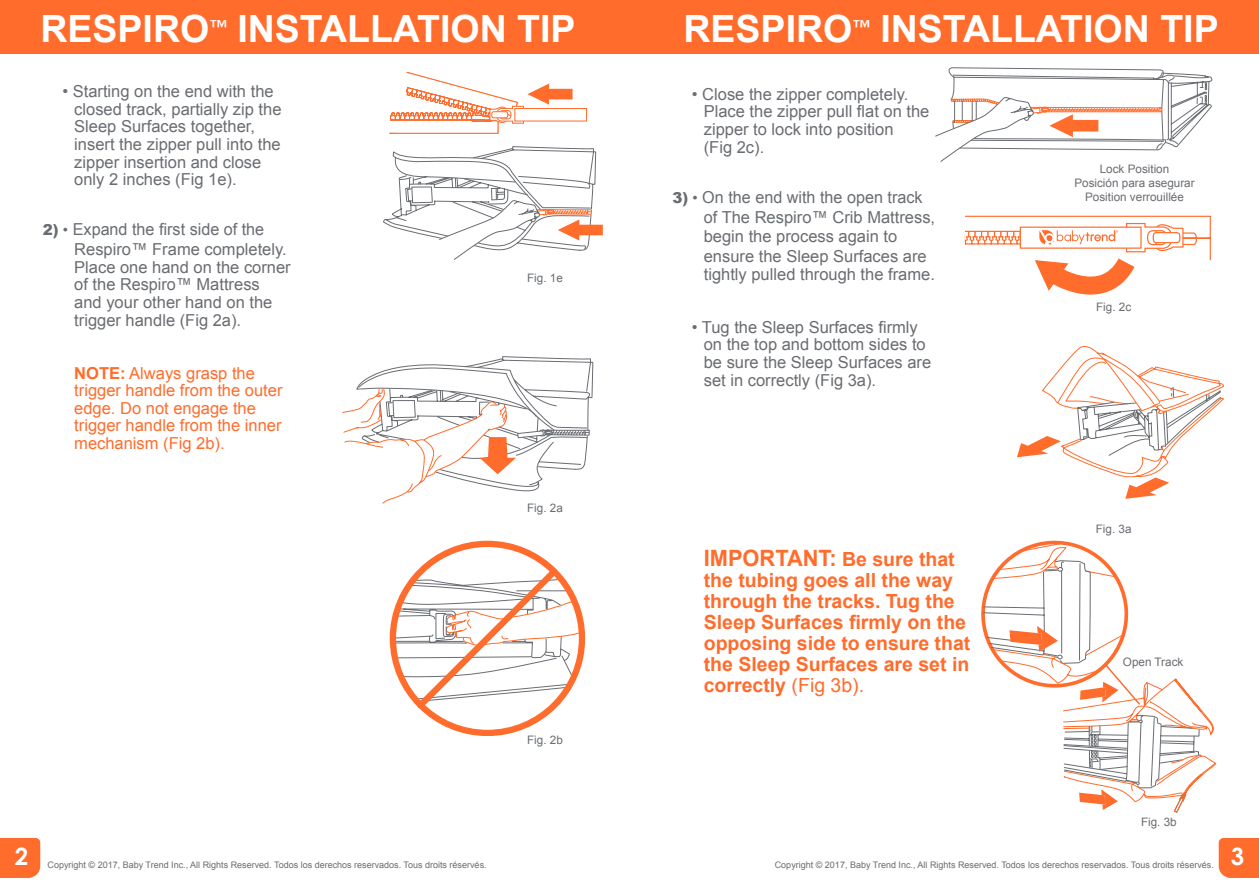
<style>
.page{position:relative;width:1259px;height:893px;background:#fff}
.page>*{position:absolute;margin:0;border:0;box-sizing:border-box;transform-origin:0 0}
.t1{font:700 37.5px "Arial";color:#fff}
.t2{font:700 24px "Century Gothic";color:#fff}
.t3{font:700 22.5px "Arial";color:#ff6c2c}
.t4{font:700 19.5px/21px "Arial";color:#ff6c2c}
.t5{font:16.5px/17.5px "Arial";color:#696c71}
.t6{font:16.5px/17.5px "Arial";color:#ff6c2c}
.t7{font:11.7px/14.1px "Arial";color:#696c71;text-align:center}
.t8{font:9px "Arial";color:#696c71}
.s1{font-weight:900;font-size:15px}
.s2{font-size:15px}
.s3{font-weight:700}
.s4{font-size:19.5px}
.s5{font-weight:400}
</style>
<div class="page">
<div style="left:0;top:838px;width:40px;height:40px;background:#ff6c2c"></div>
<div style="left:1218px;top:838px;width:41px;height:40px;background:#ff6c2c"></div>
<div style="left:0;top:0;width:629px;height:54px;background:#ff6c2c"></div>
<div style="left:629px;top:0;width:630px;height:54px;background:#ff6c2c"></div>
<div style="left:514px;top:108px;width:73px;height:13px;border:1px solid #ff6c2c"></div>
<svg style="left:389px;top:71px;width:183px;height:63px"></svg>
<svg style="left:383px;top:146px;width:220px;height:114px"></svg>
<svg style="left:342px;top:356px;width:251px;height:148px"></svg>
<svg style="left:390px;top:541px;width:194px;height:194px"></svg>
<svg style="left:965px;top:215px;width:246px;height:80px"></svg>
<svg style="left:935px;top:67px;width:278px;height:95px"></svg>
<svg style="left:1017px;top:345px;width:207px;height:154px"></svg>
<svg style="left:981px;top:540px;width:235px;height:273px"></svg>
<h1 class="t1" style="left:40px;top:7px;width:536px">RESPIRO<sup>™</sup> INSTALLATION TIP</h1>
<h1 class="t1" style="left:683px;top:7px;width:536px">RESPIRO<sup>™</sup> INSTALLATION TIP</h1>
<p class="t5" style="left:74px;top:83px;width:209px;text-indent:-12px">• Starting on the end with the closed track, partially zip the<br>Sleep Surfaces together, insert the zipper pull into the zipper insertion and close only 2 inches (Fig 1e).</p>
<p class="t5" style="left:74px;top:220px;width:214px;line-height:19.8px;text-indent:-31px"><span class="s1">2)</span> <span class="s2">•</span> Expand the first side of the<br>Respiro™ Frame completely.</p>
<p class="t5" style="left:74px;top:258px;width:218px">Place one hand on the corner of the Respiro™ Mattress and your other hand on the trigger handle (Fig 2a).</p>
<p class="t6" style="left:74px;top:364px;width:210px"><span class="s3">NOTE:</span> Always grasp the trigger handle from the outer edge. Do not engage the trigger handle from the inner mechanism (Fig 2b).</p>
<p class="t7" style="left:527px;top:271px;width:37px">Fig. 1e</p>
<p class="t7" style="left:527px;top:501px;width:37px">Fig. 2a</p>
<p class="t7" style="left:527px;top:733px;width:37px">Fig. 2b</p>
<p class="t5" style="left:704px;top:85px;width:227px;text-indent:-12px">• Close the zipper completely.<br>Place the zipper pull flat on the zipper to lock into position<br>(Fig 2c).</p>
<p class="t5" style="left:704px;top:187px;width:233px;line-height:19.8px;text-indent:-31px"><span class="s1">3)</span> <span class="s2">•</span> On the end with the open track of The Respiro™ Crib Mattress, begin the process again to ensure the Sleep Surfaces are</p>
<p class="t5" style="left:704px;top:265px;width:233px">tightly pulled through the frame.</p>
<p class="t5" style="left:704px;top:318px;width:229px;text-indent:-12px">• Tug the Sleep Surfaces firmly on the top and bottom sides to be sure the Sleep Surfaces are set in correctly (Fig 3a).</p>
<h3 class="t3" style="left:704px;top:545px;width:252px">IMPORTANT: <span class="s4">Be sure that</span></h3>
<p class="t4" style="left:704px;top:569px;width:268px">the tubing goes all the way through the tracks. Tug the<br>Sleep Surfaces firmly on the opposing side to ensure that the Sleep Surfaces are set in correctly <span class="s5">(Fig 3b).</span></p>
<p class="t7" style="left:1074px;top:162px;width:122px">Lock Position<br>Posición para asegurar<br>Position verrouillée</p>
<p class="t7" style="left:1096px;top:300px;width:37px">Fig. 2c</p>
<p class="t7" style="left:1095px;top:522px;width:37px">Fig. 3a</p>
<p class="t7" style="left:1123px;top:655px;width:62px">Open Track</p>
<h2 class="t2" style="left:15px;top:842px;width:15px">2</h2>
<p class="t7" style="left:1141px;top:815px;width:37px">Fig. 3b</p>
<p class="t8" style="left:48px;top:858px;width:441px">Copyright © 2017, Baby Trend Inc., All Rights Reserved. Todos los derechos reservados. Tous droits réservés.</p>
<p class="t8" style="left:775px;top:858px;width:441px">Copyright © 2017, Baby Trend Inc., All Rights Reserved. Todos los derechos reservados. Tous droits réservés.</p>
<h2 class="t2" style="left:1230px;top:842px;width:15px">3</h2>
</div>
